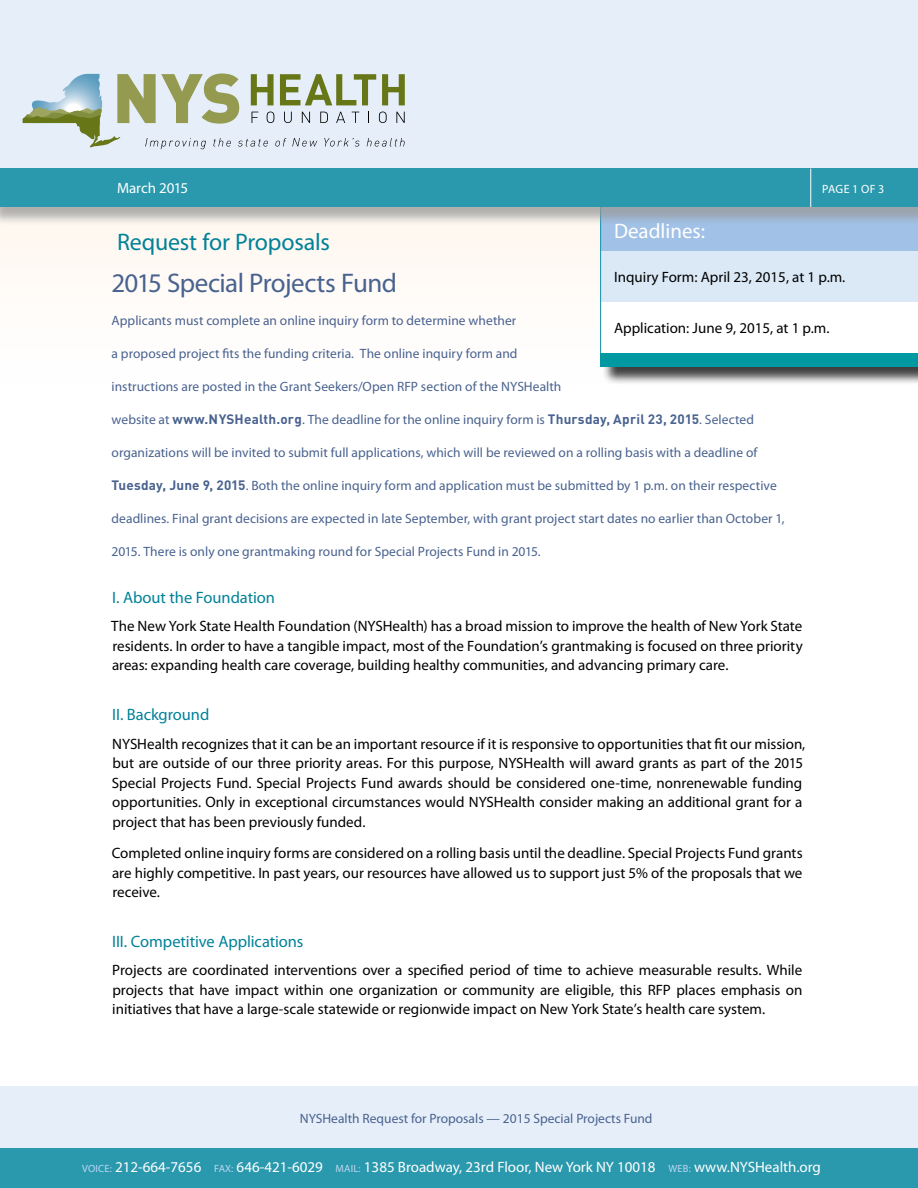
<style>
.page{position:relative;width:918px;height:1188px;background:#fff}
.page>*{position:absolute;margin:0;border:0;box-sizing:border-box;transform-origin:0 0}
.t1{font:27px "Myriad Pro";letter-spacing:-.025em;color:#49628f}
.t2{font:24px "Myriad Pro";letter-spacing:-.01em;color:#008298}
.t3{font:21px "Myriad Pro";color:#fff}
.t4{font:16.5px "Myriad Pro";letter-spacing:-.005em;color:#008298}
.t5{font:15px/19.5px "Myriad Pro";color:#000;text-align:justify}
.t6{font:15px "Myriad Pro";color:#fff}
.t7{font:13.5px "Myriad Pro";color:#49628f}
.t8{font:12px "Myriad Pro";letter-spacing:.035em;color:#fff}
.s1{font-family:"DINOT";font-weight:700}
.s2{font-size:10.5px;color:#bbd8f1}
</style>
<div class="page">
<div style="left:0;top:0;width:918px;height:170px;background:#e6eff9"></div>
<div style="left:0;top:1086px;width:918px;height:102px;background:#e6eff9"></div>
<div style="left:603px;top:210px;width:315px;height:175px;background:#000;opacity:.75"></div>
<div style="left:600px;top:207px;width:318px;height:159px;background:#0098a1"></div>
<div style="left:601px;top:207px;width:317px;height:44px;background:#a1c1e6"></div>
<div style="left:601px;top:251px;width:317px;height:51px;background:#dbe9f7"></div>
<div style="left:601px;top:302px;width:317px;height:51px;background:#fff"></div>
<hr style="left:600px;top:207px;width:1px;height:44px;background:#2a98ad">
<hr style="left:600px;top:251px;width:1px;height:51px;background:#2a98ad">
<hr style="left:600px;top:302px;width:1px;height:51px;background:#2a98ad">
<div style="left:0;top:171px;width:918px;height:54px;background:#999;opacity:.75"></div>
<div style="left:0;top:169px;width:918px;height:38px;background:#2a98ad"></div>
<hr style="left:810px;top:169px;width:1px;height:38px;background:#fff">
<div style="left:0;top:1148px;width:918px;height:40px;background:#2a98ad"></div>
<svg style="left:23px;top:74px;width:382px;height:75px"></svg>
<p class="t6" style="left:117px;top:179px;width:73px">March 2015</p>
<p class="t8" style="left:822px;top:181px;width:64px">Page 1 of 3</p>
<h3 class="t3" style="left:614px;top:218px;width:93px">Deadlines:</h3>
<p class="t5" style="left:614px;top:267px;width:233px">Inquiry Form: April 23, 2015, at 1 p.m.</p>
<p class="t5" style="left:614px;top:318px;width:217px">Application: June 9, 2015, at 1 p.m.</p>
<h2 class="t2" style="left:117px;top:227px;width:214px">Request for Proposals</h2>
<h1 class="t1" style="left:112px;top:266px;width:287px">2015 Special Projects Fund</h1>
<p class="t7" style="left:112px;top:312px;width:406px">Applicants must complete an online inquiry form to determine whether</p>
<p class="t7" style="left:112px;top:345px;width:407px">a proposed project fits the funding criteria. The online inquiry form and</p>
<p class="t7" style="left:112px;top:378px;width:451px">instructions are posted in the Grant Seekers/Open RFP section of the NYSHealth</p>
<p class="t7" style="left:112px;top:411px;width:644px">website at <span class="s1">www.NYSHealth.org</span>. The deadline for the online inquiry form is <span class="s1">Thursday, April 23, 2015</span>. Selected</p>
<p class="t7" style="left:112px;top:444px;width:647px">organizations will be invited to submit full applications, which will be reviewed on a rolling basis with a deadline of</p>
<p class="t7" style="left:112px;top:477px;width:667px"><span class="s1">Tuesday, June 9, 2015</span>. Both the online inquiry form and application must be submitted by 1 p.m. on their respective</p>
<p class="t7" style="left:112px;top:510px;width:674px">deadlines. Final grant decisions are expected in late September, with grant project start dates no earlier than October 1,</p>
<p class="t7" style="left:112px;top:543px;width:431px">2015. There is only one grantmaking round for Special Projects Fund in 2015.</p>
<p class="t4" style="left:112px;top:587px;width:164px">I. About the Foundation</p>
<p class="t5" style="left:111px;top:616px;width:693px">The New York State Health Foundation (NYSHealth) has a broad mission to improve the health of New York State residents. In order to have a tangible impact, most of the Foundation’s grantmaking is focused on three priority areas: expanding health care coverage, building healthy communities, and advancing primary care.</p>
<p class="t4" style="left:112px;top:704px;width:99px">II. Background</p>
<p class="t5" style="left:112px;top:734px;width:695px;text-align:left">NYSHealth recognizes that it can be an important resource if it is responsive to opportunities that fit our mission, but are outside of our three priority areas. For this purpose, NYSHealth will award grants as part of the 2015<br>Special Projects Fund. Special Projects Fund awards should be considered one-time, nonrenewable funding opportunities. Only in exceptional circumstances would NYSHealth consider making an additional grant for a project that has been previously funded.</p>
<p class="t5" style="left:112px;top:843px;width:692px">Completed online inquiry forms are considered on a rolling basis until the deadline. Special Projects Fund grants are highly competitive. In past years, our resources have allowed us to support just 5% of the proposals that we receive.</p>
<p class="t4" style="left:112px;top:931px;width:193px">III. Competitive Applications</p>
<p class="t5" style="left:112px;top:960px;width:692px">Projects are coordinated interventions over a specified period of time to achieve measurable results. While projects that have impact within one organization or community are eligible, this RFP places emphasis on initiatives that have a large-scale statewide or regionwide impact on New York State’s health care system.</p>
<p class="t7" style="left:300px;top:1110px;width:354px">NYSHealth Request for Proposals — 2015 Special Projects Fund</p>
<p class="t6" style="left:82px;top:1157px;width:740px"><span class="s2">Voi ce:</span> 212-664-7656 <span class="s2">FAX:</span> 646-421-6029 <span class="s2">Mai l:</span> 1385 Broadway, 23rd Floor, New York NY 10018 <span class="s2">WEB:</span> www.NYSHealth.org</p>
</div>
